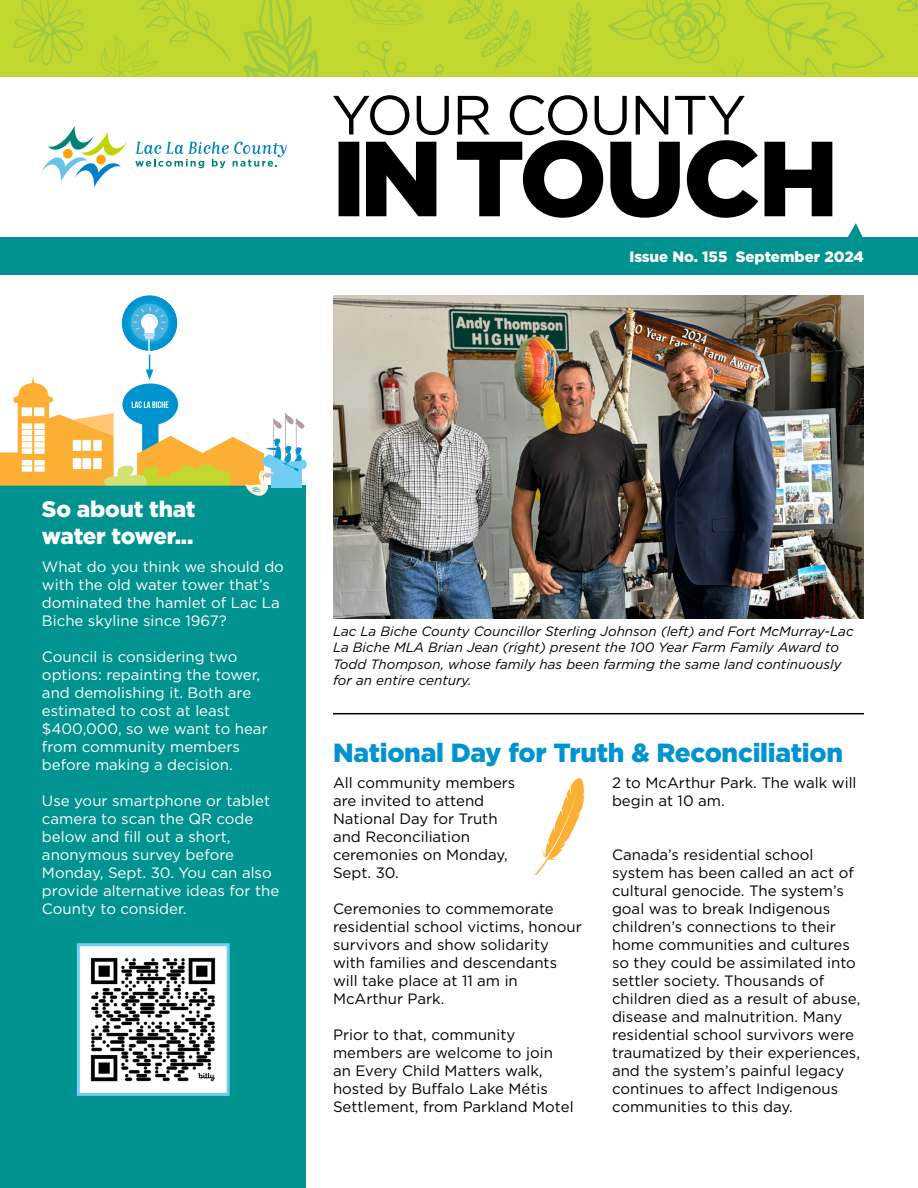
<style>
.page{position:relative;width:918px;height:1188px;background:#fff}
.page>*{position:absolute;margin:0;border:0;box-sizing:border-box;transform-origin:0 0}
.t1{font:900 26.25px "Gotham";letter-spacing:-.01em;color:#0093d0}
.t2{font:900 22.5px/27px "Gotham";letter-spacing:-.01em;color:#fff}
.t3{font:15px/18px "Gotham";color:#000}
.t4{font:15px/18px "Gotham";color:#fff}
.t5{font:900 15px "Gotham";color:#fff}
.t6{font:italic 13.5px/16.2px "Gotham";color:#000}
</style>
<div class="page">
<div style="left:0;top:237px;width:918px;height:37px;background:#00928f"></div>
<svg style="left:847px;top:223px;width:16px;height:14px"></svg>
<svg style="left:333px;top:95px;width:499px;height:123px"></svg>
<div style="left:0;top:0;width:918px;height:77px;background:#c1d72f"></div>
<svg style="left:243px;top:0;width:349px;height:77px"></svg>
<svg style="left:13px;top:0;width:217px;height:77px"></svg>
<svg style="left:608px;top:0;width:310px;height:77px"></svg>
<svg style="left:135px;top:142px;width:152px;height:26px"></svg>
<svg style="left:42px;top:126px;width:85px;height:61px"></svg>
<div style="left:0;top:486px;width:306px;height:702px;background:#009390"></div>
<img style="left:81px;top:947px;width:145px;height:145px">
<div style="left:77px;top:943px;width:153px;height:153px;border:3px solid #72cdf4"></div>
<div style="left:122px;top:295px;width:55px;height:56px;background:#0093d0;border-radius:50%"></div>
<div style="left:128px;top:301px;width:43px;height:44px;background:#00a1d7;border-radius:50%"></div>
<div style="left:131px;top:304px;width:37px;height:38px;background:#4ab2df;border-radius:50%"></div>
<svg style="left:0;top:307px;width:307px;height:189px"></svg>
<img style="left:333px;top:295px;width:531px;height:323px">
<hr style="left:333px;top:713px;width:531px;height:1px;background:#000">
<svg style="left:534px;top:778px;width:50px;height:98px"></svg>
<p class="t5" style="left:629px;top:248px;width:236px">Issue No. 155 September 2024</p>
<h2 class="t2" style="left:42px;top:495px;width:155px">So about that water tower...</h2>
<p class="t4" style="left:42px;top:558px;width:243px">What do you think we should do with the old water tower that’s dominated the hamlet of Lac La<br>Biche skyline since 1967?</p>
<p class="t4" style="left:42px;top:648px;width:227px">Council is considering two options: repainting the tower, and demolishing it. Both are estimated to cost at least $400,000, so we want to hear from community members before making a decision.</p>
<p class="t4" style="left:42px;top:792px;width:239px">Use your smartphone or tablet camera to scan the QR code below and fill out a short, anonymous survey before<br>Monday, Sept. 30. You can also provide alternative ideas for the<br>County to consider.</p>
<p class="t6" style="left:333px;top:623px;width:522px">Lac La Biche County Councillor Sterling Johnson (left) and Fort McMurray-Lac La Biche MLA Brian Jean (right) present the 100 Year Farm Family Award to Todd Thompson, whose family has been farming the same land continuously for an entire century.</p>
<h1 class="t1" style="left:333px;top:738px;width:512px">National Day for Truth &amp; Reconciliation</h1>
<p class="t3" style="left:333px;top:773px;width:184px">All community members are invited to attend<br>National Day for Truth and Reconciliation ceremonies on Monday,<br>Sept. 30.</p>
<p class="t3" style="left:333px;top:899px;width:250px">Ceremonies to commemorate residential school victims, honour survivors and show solidarity with families and descendants will take place at 11 am in<br>McArthur Park.</p>
<p class="t3" style="left:333px;top:1025px;width:242px">Prior to that, community members are welcome to join an Every Child Matters walk, hosted by Buffalo Lake Métis<br>Settlement, from Parkland Motel</p>
<p class="t3" style="left:612px;top:773px;width:246px">2 to McArthur Park. The walk will begin at 10 am.</p>
<p class="t3" style="left:612px;top:845px;width:250px">Canada’s residential school system has been called an act of cultural genocide. The system’s goal was to break Indigenous children’s connections to their home communities and cultures so they could be assimilated into settler society. Thousands of children died as a result of abuse, disease and malnutrition. Many residential school survivors were traumatized by their experiences, and the system’s painful legacy continues to affect Indigenous communities to this day.</p>
</div>
